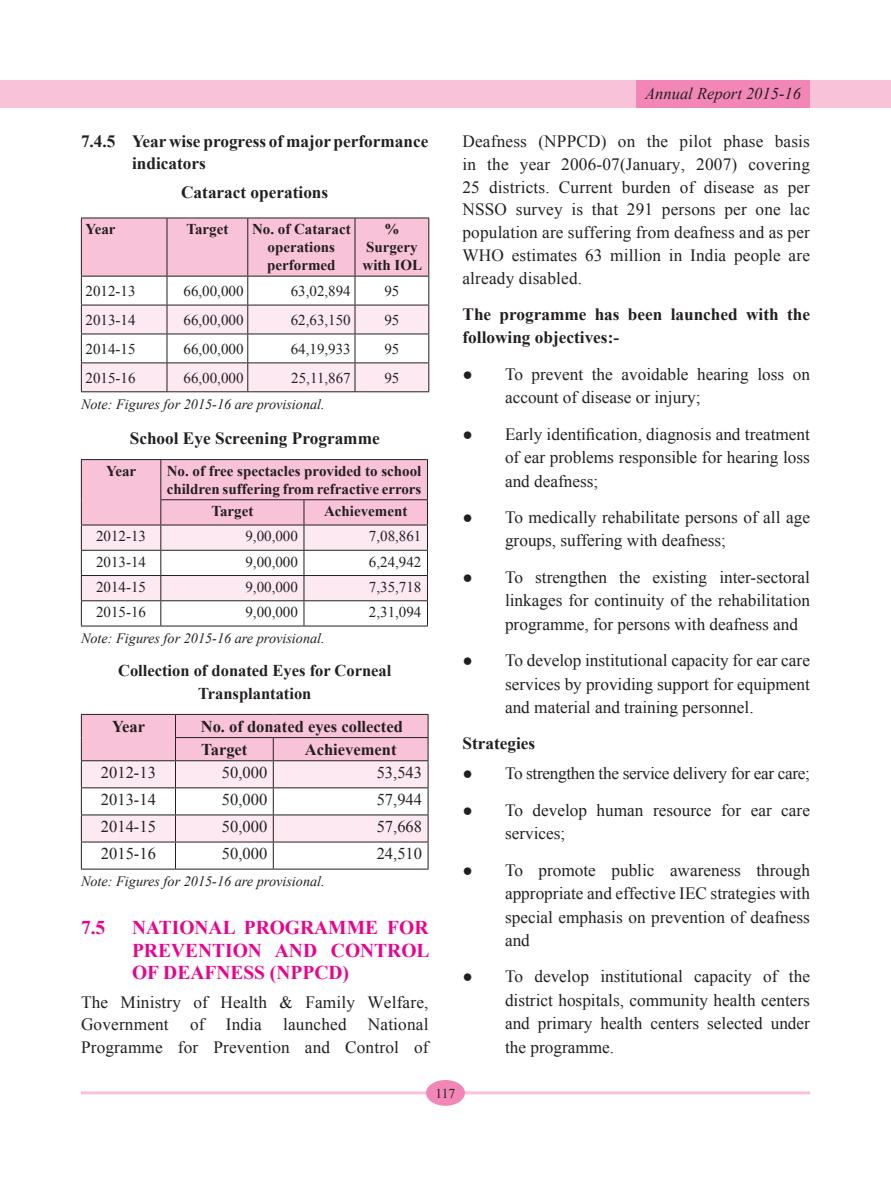
<style>
.page{position:relative;width:891px;height:1188px;background:#fff}
.page>*{position:absolute;margin:0;border:0;box-sizing:border-box;transform-origin:0 0}
.t1{font:700 19.5px/22.5px "Times New Roman";color:#ec008c;text-align:justify}
.t2{font:17.25px/23.5px "Times New Roman";color:#231f20;text-align:justify}
.t3{font:700 17.25px/22.5px "Times New Roman";color:#231f20}
.t4{font:17.25px "Times New Roman";letter-spacing:-.02em;color:#231f20}
.t5{font:700 16.5px/22.5px "Times New Roman";color:#231f20;text-align:center}
.t6{font:16.5px "Times New Roman";color:#231f20}
.t7{font:italic 16.5px "Times New Roman";color:#231f20}
.t8{font:15px "Times New Roman";color:#231f20}
.t9{font:700 15px/18px "Times New Roman";color:#231f20;text-align:center}
.t10{font:italic 14.25px "Times New Roman";color:#231f20}
.t11{font:13.5px "Times New Roman";color:#231f20}
</style>
<div class="page">
<div style="left:0;top:81px;width:891px;height:27px;background:#f8c2d9"></div>
<div style="left:636px;top:81px;width:174px;height:27px;background:#f287b7"></div>
<hr style="left:81px;top:1091px;width:729px;height:3px;background:#f8c2d9">
<div style="left:426px;top:1080px;width:39px;height:26px;background:#f287b7;border-radius:50%"></div>
<svg style="left:81px;top:218px;width:348px;height:173px"></svg>
<hr style="left:81px;top:391px;width:86px;height:1px;background:#231f20">
<hr style="left:167px;top:391px;width:81px;height:1px;background:#231f20">
<hr style="left:248px;top:391px;width:107px;height:1px;background:#231f20">
<hr style="left:355px;top:391px;width:74px;height:1px;background:#231f20">
<hr style="left:81px;top:459px;width:80px;height:1px;background:#231f20">
<hr style="left:161px;top:459px;width:143px;height:1px;background:#231f20">
<hr style="left:304px;top:459px;width:124px;height:1px;background:#231f20">
<svg style="left:81px;top:460px;width:347px;height:166px"></svg>
<hr style="left:81px;top:626px;width:80px;height:1px;background:#231f20">
<hr style="left:161px;top:626px;width:143px;height:1px;background:#231f20">
<hr style="left:304px;top:626px;width:124px;height:1px;background:#231f20">
<svg style="left:81px;top:714px;width:348px;height:155px"></svg>
<hr style="left:81px;top:869px;width:95px;height:1px;background:#231f20">
<hr style="left:176px;top:869px;width:97px;height:1px;background:#231f20">
<hr style="left:273px;top:869px;width:155px;height:1px;background:#231f20">
<p class="t3" style="left:132px;top:129px;width:298px;text-indent:-51px">7.4.5 Year wise progress of major performance indicators</p>
<p class="t3" style="left:181px;top:181px;width:149px">Cataract operations</p>
<p class="t9" style="left:86px;top:220px;width:31px">Year</p>
<p class="t9" style="left:186px;top:220px;width:43px">Target</p>
<p class="t9" style="left:252px;top:220px;width:100px">No. of Cataract operations performed</p>
<p class="t9" style="left:363px;top:220px;width:61px">%<br>Surgery with IOL</p>
<p class="t8" style="left:86px;top:281px;width:51px">2012-13</p>
<p class="t8" style="left:184px;top:281px;width:61px">66,00,000</p>
<p class="t8" style="left:291px;top:281px;width:61px">63,02,894</p>
<p class="t8" style="left:384px;top:281px;width:16px">95</p>
<p class="t8" style="left:86px;top:310px;width:51px">2013-14</p>
<p class="t8" style="left:184px;top:310px;width:61px">66,00,000</p>
<p class="t8" style="left:291px;top:310px;width:61px">62,63,150</p>
<p class="t8" style="left:384px;top:310px;width:16px">95</p>
<p class="t8" style="left:86px;top:339px;width:51px">2014-15</p>
<p class="t8" style="left:184px;top:339px;width:61px">66,00,000</p>
<p class="t8" style="left:291px;top:339px;width:61px">64,19,933</p>
<p class="t8" style="left:384px;top:339px;width:16px">95</p>
<p class="t8" style="left:86px;top:367px;width:51px">2015-16</p>
<p class="t8" style="left:184px;top:367px;width:61px">66,00,000</p>
<p class="t8" style="left:291px;top:367px;width:61px">25,11,867</p>
<p class="t8" style="left:384px;top:367px;width:16px">95</p>
<p class="t10" style="left:81px;top:394px;width:245px">Note: Figures for 2015-16 are provisional.</p>
<p class="t3" style="left:130px;top:427px;width:251px">School Eye Screening Programme</p>
<p class="t9" style="left:106px;top:461px;width:31px">Year</p>
<p class="t9" style="left:167px;top:461px;width:256px;text-align:left">No. of free spectacles provided to school children suffering from refractive errors</p>
<p class="t9" style="left:211px;top:502px;width:43px">Target</p>
<p class="t9" style="left:324px;top:502px;width:85px">Achievement</p>
<p class="t8" style="left:96px;top:526px;width:51px">2012-13</p>
<p class="t8" style="left:245px;top:526px;width:54px">9,00,000</p>
<p class="t8" style="left:369px;top:526px;width:54px">7,08,861</p>
<p class="t8" style="left:96px;top:552px;width:51px">2013-14</p>
<p class="t8" style="left:245px;top:552px;width:54px">9,00,000</p>
<p class="t8" style="left:369px;top:552px;width:54px">6,24,942</p>
<p class="t8" style="left:96px;top:577px;width:51px">2014-15</p>
<p class="t8" style="left:245px;top:577px;width:54px">9,00,000</p>
<p class="t8" style="left:369px;top:577px;width:54px">7,35,718</p>
<p class="t8" style="left:96px;top:602px;width:51px">2015-16</p>
<p class="t8" style="left:245px;top:602px;width:54px">9,00,000</p>
<p class="t8" style="left:369px;top:602px;width:54px">2,31,094</p>
<p class="t10" style="left:81px;top:628px;width:245px">Note: Figures for 2015-16 are provisional.</p>
<p class="t5" style="left:118px;top:659px;width:275px">Collection of donated Eyes for Corneal<br>Transplantation</p>
<p class="t5" style="left:112px;top:714px;width:34px">Year</p>
<p class="t5" style="left:201px;top:714px;width:204px;line-height:23.2px;text-align:left">No. of donated eyes collected<br>Target</p>
<p class="t5" style="left:305px;top:738px;width:93px">Achievement</p>
<p class="t6" style="left:101px;top:762px;width:56px">2012-13</p>
<p class="t6" style="left:222px;top:762px;width:47px">50,000</p>
<p class="t6" style="left:377px;top:762px;width:47px">53,543</p>
<p class="t6" style="left:101px;top:789px;width:56px">2013-14</p>
<p class="t6" style="left:222px;top:789px;width:47px">50,000</p>
<p class="t6" style="left:377px;top:789px;width:47px">57,944</p>
<p class="t6" style="left:101px;top:816px;width:56px">2014-15</p>
<p class="t6" style="left:222px;top:816px;width:47px">50,000</p>
<p class="t6" style="left:377px;top:816px;width:47px">57,668</p>
<p class="t6" style="left:101px;top:843px;width:56px">2015-16</p>
<p class="t6" style="left:222px;top:843px;width:47px">50,000</p>
<p class="t6" style="left:377px;top:843px;width:47px">24,510</p>
<p class="t10" style="left:81px;top:871px;width:245px">Note: Figures for 2015-16 are provisional.</p>
<p class="t1" style="left:81px;top:916px;width:26px">7.5</p>
<p class="t1" style="left:132px;top:916px;width:299px">NATIONAL PROGRAMME FOR PREVENTION AND CONTROL OF DEAFNESS (NPPCD)</p>
<p class="t2" style="left:81px;top:991px;width:349px;line-height:22.5px">The Ministry of Health &amp; Family Welfare, Government of India launched National Programme for Prevention and Control of</p>
<p class="t7" style="left:645px;top:82px;width:157px">Annual Report 2015-16</p>
<p class="t2" style="left:463px;top:130px;width:349px;line-height:22.8px">Deafness (NPPCD) on the pilot phase basis in the year 2006-07(January, 2007) covering 25 districts. Current burden of disease as per NSSO survey is that 291 persons per one lac population are suffering from deafness and as per WHO estimates 63 million in India people are already disabled.</p>
<p class="t3" style="left:463px;top:302px;width:349px;line-height:23.5px">The programme has been launched with the following objectives:-</p>
<p class="t2" style="left:505px;top:362px;width:306px;text-indent:-43px">● To prevent the avoidable hearing loss on account of disease or injury;</p>
<p class="t2" style="left:505px;top:422px;width:306px;text-indent:-43px">● Early identification, diagnosis and treatment of ear problems responsible for hearing loss and deafness;</p>
<p class="t2" style="left:505px;top:505px;width:306px;text-indent:-43px">● To medically rehabilitate persons of all age groups, suffering with deafness;</p>
<p class="t2" style="left:505px;top:565px;width:307px;text-indent:-43px">● To strengthen the existing inter-sectoral linkages for continuity of the rehabilitation programme, for persons with deafness and</p>
<p class="t2" style="left:505px;top:648px;width:306px;text-indent:-43px">● To develop institutional capacity for ear care services by providing support for equipment and material and training personnel.</p>
<p class="t3" style="left:463px;top:732px;width:74px">Strategies</p>
<p class="t4" style="left:463px;top:762px;width:349px">● To strengthen the service delivery for ear care;</p>
<p class="t2" style="left:505px;top:798px;width:306px;text-indent:-43px">● To develop human resource for ear care services;</p>
<p class="t2" style="left:505px;top:858px;width:306px;text-indent:-43px">● To promote public awareness through appropriate and effective IEC strategies with special emphasis on prevention of deafness and</p>
<p class="t2" style="left:505px;top:965px;width:307px;text-indent:-43px">● To develop institutional capacity of the district hospitals, community health centers and primary health centers selected under the programme.</p>
<p class="t11" style="left:436px;top:1084px;width:21px">117</p>
</div>
